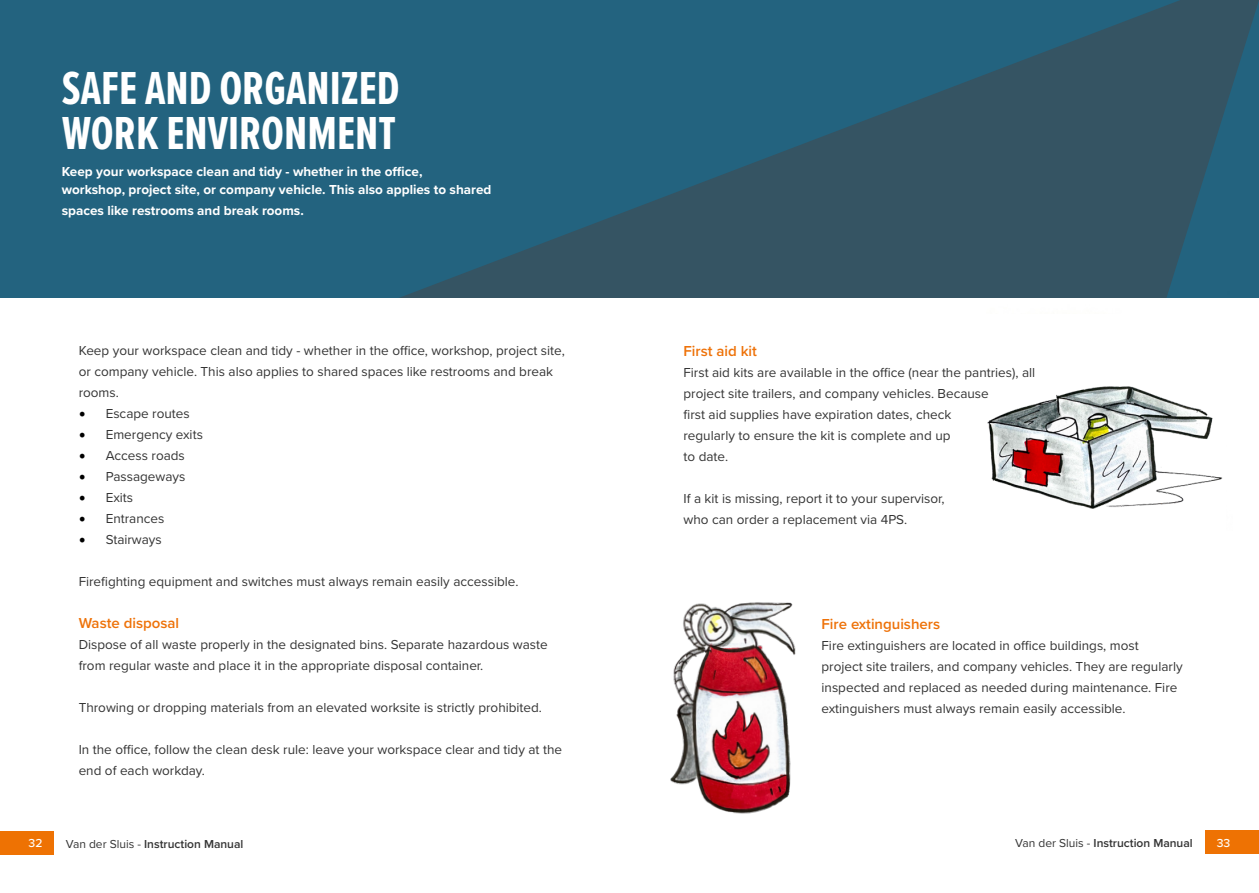
<style>
.page{position:relative;width:1259px;height:893px;background:#fff}
.page>*{position:absolute;margin:0;border:0;box-sizing:border-box;transform-origin:0 0}
.t1{font:700 48px/45px "Proxima Nova Ex Cn";color:#fff}
.t2{font:600 15px "Proxima Nova";color:#ee7209}
.t3{font:13.5px/21px "Proxima Nova";color:#343434}
.t4{font:700 13.5px/18px "Proxima Nova";color:#fff}
.t5{font:600 12px "Proxima Nova";color:#343434}
.t6{font:500 12px "Proxima Nova";color:#fff}
.s1{font-family:"Minion Pro";font-size:18px;color:#000}
.s2{font-weight:400}
</style>
<div class="page">
<svg style="left:0;top:0;width:1259px;height:298px;background:#285e76"></svg>
<img style="left:670px;top:602px;width:126px;height:212px">
<img style="left:937px;top:217px;width:322px;height:292px">
<div style="left:0;top:831px;width:54px;height:24px;background:#ee7203"></div>
<div style="left:1205px;top:830px;width:54px;height:24px;background:#ee7203"></div>
<h1 class="t1" style="left:62px;top:64px;width:340px">SAFE AND ORGANIZED<br>WORK ENVIRONMENT</h1>
<p class="t4" style="left:62px;top:162px;width:431px">Keep your workspace clean and tidy - whether in the office,<br>workshop, project site, or company vehicle. This also applies to shared</p>
<p class="t4" style="left:62px;top:201px;width:244px">spaces like restrooms and break rooms.</p>
<p class="t3" style="left:79px;top:339px;width:488px">Keep your workspace clean and tidy - whether in the office, workshop, project site, or company vehicle. This also applies to shared spaces like restrooms and break rooms.</p>
<p class="t3" style="left:79px;top:402px;width:113px"><span class="s1">•</span> Escape routes</p>
<p class="t3" style="left:79px;top:423px;width:126px"><span class="s1">•</span> Emergency exits</p>
<p class="t3" style="left:79px;top:444px;width:108px"><span class="s1">•</span> Access roads</p>
<p class="t3" style="left:79px;top:465px;width:108px"><span class="s1">•</span> Passageways</p>
<p class="t3" style="left:79px;top:486px;width:56px"><span class="s1">•</span> Exits</p>
<p class="t3" style="left:79px;top:507px;width:87px"><span class="s1">•</span> Entrances</p>
<p class="t3" style="left:79px;top:528px;width:85px"><span class="s1">•</span> Stairways</p>
<p class="t3" style="left:79px;top:570px;width:441px">Firefighting equipment and switches must always remain easily accessible.</p>
<p class="t2" style="left:79px;top:612px;width:102px">Waste disposal</p>
<p class="t3" style="left:79px;top:633px;width:470px">Dispose of all waste properly in the designated bins. Separate hazardous waste from regular waste and place it in the appropriate disposal container.</p>
<p class="t3" style="left:79px;top:696px;width:465px">Throwing or dropping materials from an elevated worksite is strictly prohibited.</p>
<p class="t3" style="left:79px;top:738px;width:485px">In the office, follow the clean desk rule: leave your workspace clear and tidy at the end of each workday.</p>
<p class="t2" style="left:683px;top:340px;width:75px">First aid kit</p>
<p class="t3" style="left:683px;top:362px;width:353px">First aid kits are available in the office (near the pantries), all project site trailers, and company vehicles. Because<br>first aid supplies have expiration dates, check<br>regularly to ensure the kit is complete and up<br>to date.</p>
<p class="t3" style="left:683px;top:488px;width:263px">If a kit is missing, report it to your supervisor, who can order a replacement via 4PS.</p>
<p class="t2" style="left:821px;top:613px;width:120px">Fire extinguishers</p>
<p class="t3" style="left:821px;top:635px;width:363px">Fire extinguishers are located in office buildings, most project site trailers, and company vehicles. They are regularly inspected and replaced as needed during maintenance. Fire extinguishers must always remain easily accessible.</p>
<p class="t6" style="left:29px;top:834px;width:15px">32</p>
<p class="t5" style="left:66px;top:835px;width:179px"><span class="s2">Van der Sluis -</span> Instruction Manual</p>
<p class="t5" style="left:1015px;top:834px;width:179px"><span class="s2">Van der Sluis -</span> Instruction Manual</p>
<p class="t6" style="left:1216px;top:834px;width:15px">33</p>
</div>
